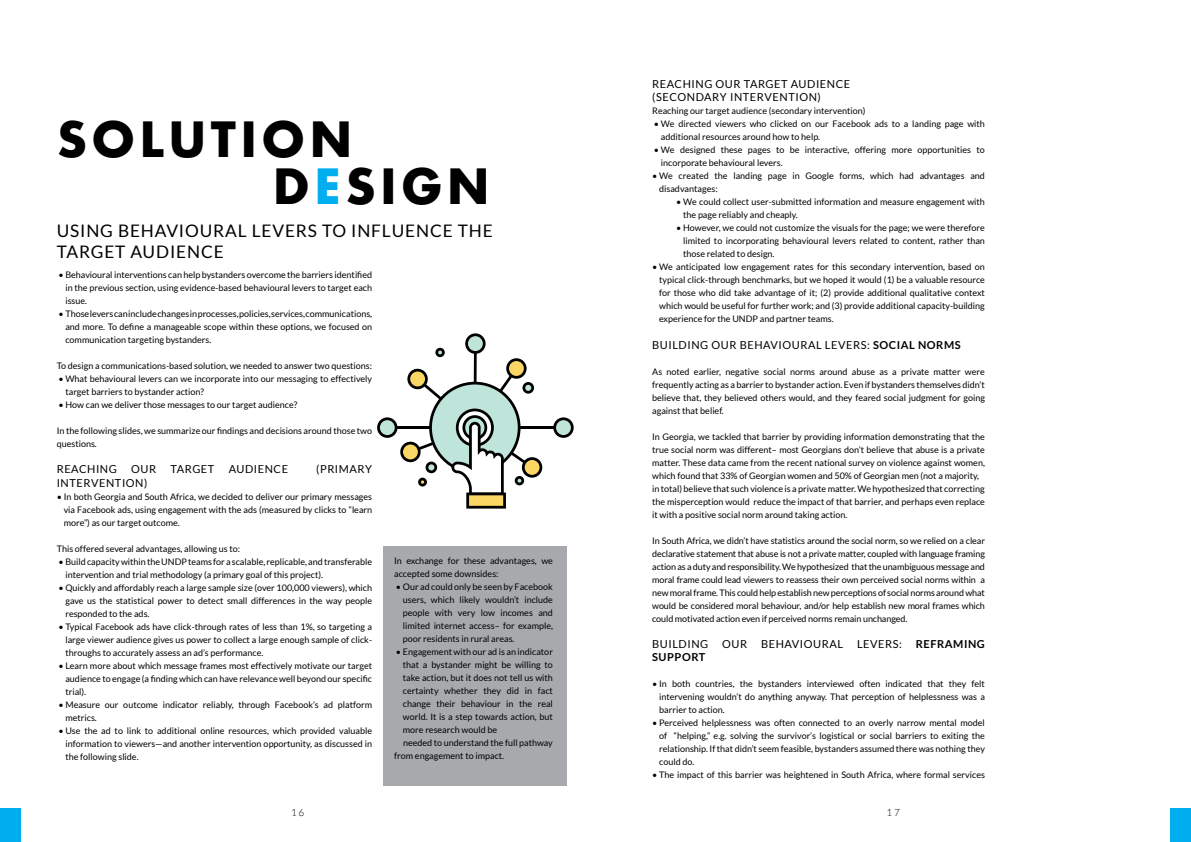
<style>
.page{position:relative;width:1191px;height:842px;background:#fff}
.page>*{position:absolute;margin:0;border:0;box-sizing:border-box;transform-origin:0 0}
.t1{font:700 47.2px/47px "Futura";letter-spacing:.09em;color:#000}
.t2{font:17.3px/20.7px "Lato";letter-spacing:.05em;color:#000}
.t3{font:11px/13.2px "Lato";letter-spacing:.05em;color:#000}
.t4{font:700 11px "Lato";letter-spacing:.05em;color:#000}
.t5{font:300 10px "Lato";color:#000}
.t6{font:9px/13px "Lato";color:#000;text-align:justify}
.s1{color:#00aeef}
.s2{font-weight:700}
</style>
<div class="page">
<div style="left:0;top:808px;width:20px;height:34px;background:#00aeef"></div>
<div style="left:1170px;top:808px;width:21px;height:34px;background:#00aeef"></div>
<div style="left:384px;top:546px;width:183px;height:239px;background:#a7a9ac"></div>
<hr style="left:475px;top:426px;width:88px;height:3px;background:#000">
<svg style="left:553px;top:417px;width:20px;height:21px"></svg>
<svg style="left:377px;top:333px;width:165px;height:176px"></svg>
<h1 class="t1" style="left:273px;top:116px;width:219px;text-indent:-216px">SOLUTI ON<br>D<span class="s1">E</span>SIGN</h1>
<h2 class="t2" style="left:57px;top:220px;width:437px">Using behavioural levers to influence the target audience</h2>
<p class="t6" style="left:65px;top:268px;width:308px;text-indent:-7px">• Behavioural interventions can help bystanders overcome the barriers identified in the previous section, using evidence-based behavioural levers to target each issue.</p>
<p class="t6" style="left:65px;top:307px;width:308px;text-indent:-7px">• Those levers can include changes in processes, policies, services, communications, and more. To define a manageable scope within these options, we focused on communication targeting bystanders.</p>
<p class="t6" style="left:57px;top:359px;width:317px">To design a communications-based solution, we needed to answer two questions:</p>
<p class="t6" style="left:65px;top:372px;width:308px;text-indent:-7px">• What behavioural levers can we incorporate into our messaging to effectively target barriers to bystander action?</p>
<p class="t6" style="left:58px;top:398px;width:240px">• H ow can we deliver those messages to our target audience?</p>
<p class="t6" style="left:57px;top:424px;width:317px">In the following slides, we summarize our findings and decisions around those two questions.</p>
<p class="t3" style="left:57px;top:463px;width:62px">Reaching</p>
<p class="t3" style="left:131px;top:463px;width:26px">our</p>
<p class="t3" style="left:171px;top:463px;width:45px">ta rget</p>
<p class="t3" style="left:229px;top:463px;width:61px">audience</p>
<p class="t3" style="left:316px;top:463px;width:57px">(primary</p>
<p class="t3" style="left:57px;top:476px;width:92px">intervention)</p>
<p class="t6" style="left:64px;top:490px;width:310px;text-indent:-7px">• I n both Georgia and South Africa, we decided to deliver our primary messages via Facebook ads, using engagement with the ads (measured by clicks to “learn more”) as our target outcome.</p>
<p class="t6" style="left:57px;top:542px;width:185px">This offered several advantages, allowing us to:</p>
<p class="t6" style="left:58px;top:555px;width:110px">• Build capacity within the UNDP</p>
<p class="t6" style="left:65px;top:555px;width:308px;text-indent:123px">teams for a scalable, replicable, and transferable intervention and trial methodology (a primary goal of this project).</p>
<p class="t6" style="left:65px;top:581px;width:308px;text-indent:-7px">• Quickly and affordably reach a large sample size (over 100,000 viewers), which gave us the statistical power to detect small differences in the way people responded to the ads.</p>
<p class="t6" style="left:65px;top:620px;width:308px;text-indent:-7px">• Typical Facebook ads have click-through rates of less than 1%, so targeting a large viewer audience gives us power to collect a large enough sample of click&shy;throughs to accurately assess an ad’s performance.</p>
<p class="t6" style="left:65px;top:659px;width:308px;text-indent:-7px">• Learn more about which message frames most effectively motivate our target audience to engage (a finding which can have relevance well beyond our specific trial).</p>
<p class="t6" style="left:65px;top:698px;width:308px;text-indent:-7px">• Measure our outcome indicator reliably, through Facebook’s ad platform metrics.</p>
<p class="t6" style="left:65px;top:724px;width:308px;text-indent:-7px">• Use the ad to link to additional online resources, which provided valuable information to viewers—and another intervention opportunity, as discussed in the following slide.</p>
<p class="t6" style="left:394px;top:554px;width:160px">I n exchange for these advantages, we accepted some downsides:</p>
<p class="t6" style="left:403px;top:580px;width:152px;text-indent:-7px">• Our ad could only be seen by Facebook users, which likely wouldn’t include people with very low incomes and limited internet access– for example, poor residents in rural areas.</p>
<p class="t6" style="left:396px;top:645px;width:159px">• Engagement with our ad is an indicator</p>
<p class="t6" style="left:403px;top:658px;width:152px">that a bystander might be willing to</p>
<p class="t6" style="left:403px;top:671px;width:152px">take action, but it does not tell us with</p>
<p class="t6" style="left:403px;top:684px;width:152px">certainty whether they did in fact</p>
<p class="t6" style="left:403px;top:697px;width:152px">change their behaviour in the real</p>
<p class="t6" style="left:403px;top:710px;width:152px">world. It is a step towards action, but</p>
<p class="t6" style="left:403px;top:723px;width:96px">more research would be</p>
<p class="t6" style="left:403px;top:736px;width:151px">needed to understand the full pathway</p>
<p class="t6" style="left:394px;top:749px;width:111px">from engagement to impact.</p>
<p class="t3" style="left:652px;top:78px;width:199px">Reaching our target audience (secondary intervention)</p>
<p class="t6" style="left:652px;top:105px;width:215px">Reaching our target audience (secondary intervention)</p>
<p class="t6" style="left:661px;top:118px;width:325px;text-indent:-7px">• We directed viewers who clicked on our Facebook ads to a landing page with additional resources around how to help.</p>
<p class="t6" style="left:661px;top:144px;width:325px;text-indent:-7px">• We designed these pages to be interactive, offering more opportunities to incorporate behavioural levers.</p>
<p class="t6" style="left:659px;top:170px;width:327px;text-indent:-7px">• We created the landing page in Google forms, which had advantages and disadvantages:</p>
<p class="t6" style="left:683px;top:196px;width:303px;text-indent:-7px">• We could collect user-submitted information and measure engagement with the page reliably and cheaply.</p>
<p class="t6" style="left:683px;top:222px;width:303px;text-indent:-7px">• However, we could not customize the visuals for the page; we were therefore limited to incorporating behavioural levers related to content, rather than those related to design.</p>
<p class="t6" style="left:659px;top:261px;width:327px;text-indent:-7px">• We anticipated low engagement rates for this secondary intervention, based on typical click-through benchmarks, but we hoped it would (1) be a valuable resource for those who did take advantage of it; (2) provide additional qualitative context which would be useful for further work; and (3) provide additional capacity-building experience for the UNDP</p>
<p class="t6" style="left:760px;top:313px;width:75px">and partner teams.</p>
<p class="t3" style="left:652px;top:338px;width:310px">Building our behavioural levers: <span class="s2">SOCIAL NORMS</span></p>
<p class="t6" style="left:652px;top:365px;width:334px">As noted earlier, negative social norms around abuse as a private matter were frequently acting as a barrier to bystander action. Even if bystanders themselves didn’t believe that, they believed others would, and they feared social judgment for going against that belief.</p>
<p class="t6" style="left:652px;top:430px;width:334px;text-align:left">I n Georgia, we tackled that barrier by providing information demonstrating that the true social norm was different– most Georgians don’t believe that abuse is a private matter. These data came from the recent national survey on violence against women, which found that 33% of Georgian women and 50% of Georgian men (not a majority, in total) believe that such violence is a private matter. We hypothesized that correcting the misperception would reduce the impact of that barrier, and perhaps even replace it with a positive social norm around taking action.</p>
<p class="t6" style="left:652px;top:534px;width:334px">I n South Africa, we didn’t have statistics around the social norm, so we relied on a clear declarative statement that abuse is not a private matter, coupled with language framing action as a duty and responsibility. We hypothesized that the unambiguous message and moral frame could lead viewers to reassess their own perceived social norms within a new moral frame. This could help establish new perceptions of social norms around what would be considered moral behaviour, and/or help establish new moral frames which could motivated action even if perceived norms remain unchanged.</p>
<p class="t3" style="left:652px;top:637px;width:58px">Building</p>
<p class="t3" style="left:722px;top:637px;width:26px">our</p>
<p class="t3" style="left:761px;top:637px;width:83px">behavioural</p>
<p class="t3" style="left:857px;top:637px;width:46px">levers:</p>
<p class="t4" style="left:916px;top:638px;width:56px">REFRAMING</p>
<p class="t4" style="left:652px;top:651px;width:15px">SUPP</p>
<p class="t4" style="left:682px;top:651px;width:25px">ORT</p>
<p class="t6" style="left:659px;top:677px;width:327px;text-indent:-7px">• In both countries, the bystanders interviewed often indicated that they felt intervening wouldn’t do anything anyway. That perception of helplessness was a barrier to action.</p>
<p class="t6" style="left:659px;top:716px;width:327px;text-indent:-7px">• Perceived helplessness was often connected to an overly narrow mental model of “helping,” e.g. solving the survivor’s logistical or social barriers to exiting the relationship. If that didn’t seem feasible, bystanders assumed there was nothing they could do.</p>
<p class="t6" style="left:652px;top:768px;width:334px">• The impact of this barrier was heightened in South Africa, where formal services</p>
<p class="t5" style="left:291px;top:807px;width:15px">16</p>
<p class="t5" style="left:886px;top:807px;width:15px">17</p>
</div>
